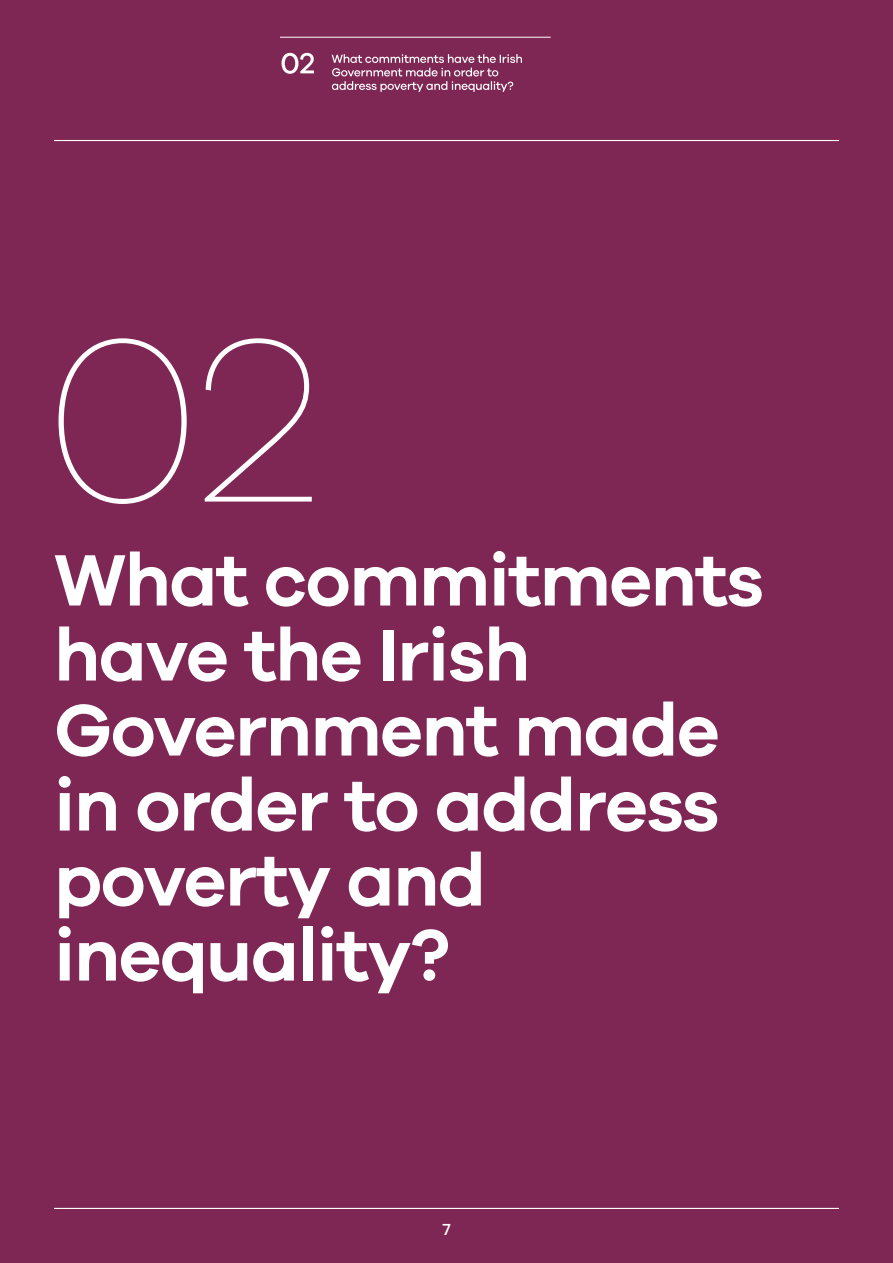
<style>
.page{position:relative;width:893px;height:1263px;background:#7f2754}
.page>*{position:absolute;margin:0;border:0;box-sizing:border-box;transform-origin:0 0}
.t1{font:100 240px "Galano Grotesque";color:#fff}
.t2{font:600 75px/75px "Galano Grotesque";letter-spacing:-.02em;color:#fff}
.t3{font:500 16.5px "Galano Grotesque";color:#fff}
</style>
<div class="page">
<hr style="left:54px;top:140px;width:785px;height:1px;background:#fff">
<hr style="left:54px;top:1208px;width:785px;height:1px;background:#fff">
<svg style="left:332px;top:54px;width:190px;height:38px"></svg>
<svg style="left:281px;top:53px;width:33px;height:21px"></svg>
<hr style="left:280px;top:37px;width:271px;height:1px;background:#fff">
<h1 class="t1" style="left:43px;top:277px;width:278px">02</h1>
<p class="t2" style="left:54px;top:540px;width:712px">What commitments have the Irish<br>Government made in order to address poverty and inequality?</p>
<p class="t3" style="left:442px;top:1219px;width:10px">7</p>
</div>
